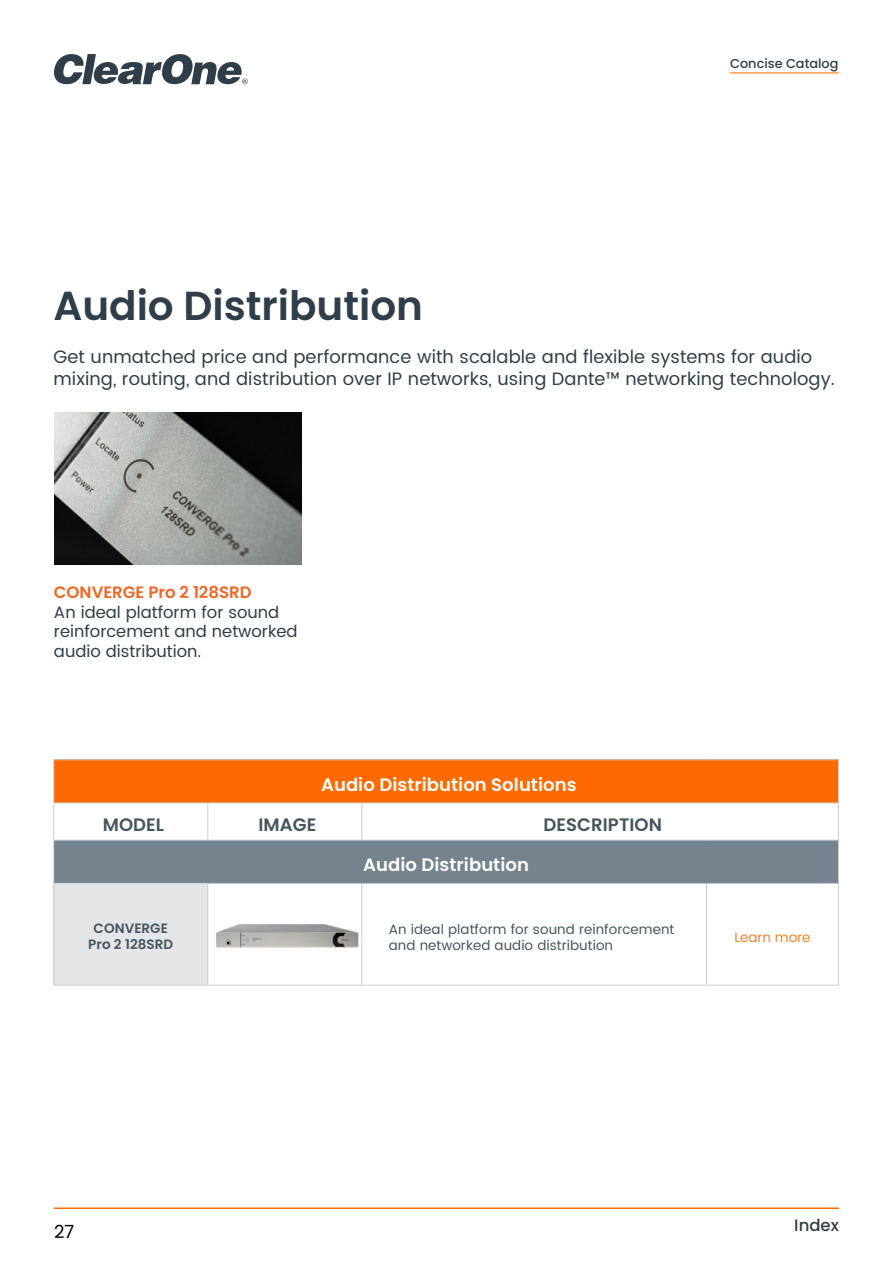
<style>
.page{position:relative;width:893px;height:1263px;background:#fff}
.page>*{position:absolute;margin:0;border:0;box-sizing:border-box;transform-origin:0 0}
.t1{font:600 40.5px "Poppins";color:#303e49}
.t2{font:18px/21.6px "Poppins";letter-spacing:.005em;color:#303e49}
.t3{font:600 18px "Poppins";letter-spacing:.005em;color:#fff}
.t4{font:600 18px "Poppins";letter-spacing:.005em;color:#455560}
.t5{font:18px "Poppins";color:#000}
.t6{font:16.5px/19.8px "Poppins";color:#2f3d47}
.t7{font:600 16.5px "Poppins";color:#ef6724}
.t8{font:500 16.5px "Poppins";color:#2f3d47}
.t9{font:13.5px/16.2px "Poppins";letter-spacing:.005em;color:#455560}
.t10{font:600 13.5px/16.2px "Poppins";letter-spacing:.005em;color:#455560;text-align:center}
.t11{font:13.5px "Poppins";color:#f58025}
.t12{font:500 12.9px "Poppins";color:#2f3d47}
</style>
<div class="page">
<svg style="left:54px;top:54px;width:194px;height:30px"></svg>
<hr style="left:730px;top:73px;width:109px;height:1px;background:#ff6a00">
<hr style="left:54px;top:1207px;width:785px;height:2px;background:#ff6a00">
<div style="left:54px;top:760px;width:784px;height:43px;background:#ff6a00"></div>
<svg style="left:54px;top:804px;width:784px;height:181px"></svg>
<div style="left:54px;top:840px;width:784px;height:43px;background:#74838e"></div>
<div style="left:54px;top:883px;width:154px;height:102px;background:#e4e5e6"></div>
<hr style="left:53px;top:759px;width:155px;height:1px;background:#cccfd0">
<hr style="left:53px;top:760px;width:1px;height:43px;background:#cccfd0">
<hr style="left:208px;top:759px;width:154px;height:1px;background:#cccfd0">
<hr style="left:362px;top:759px;width:344px;height:1px;background:#cccfd0">
<hr style="left:706px;top:759px;width:133px;height:1px;background:#cccfd0">
<hr style="left:838px;top:760px;width:1px;height:43px;background:#cccfd0">
<hr style="left:53px;top:803px;width:155px;height:1px;background:#cccfd0">
<hr style="left:53px;top:803px;width:1px;height:37px;background:#cccfd0">
<hr style="left:208px;top:803px;width:154px;height:1px;background:#cccfd0">
<hr style="left:207px;top:803px;width:1px;height:37px;background:#cccfd0">
<hr style="left:362px;top:803px;width:344px;height:1px;background:#cccfd0">
<hr style="left:361px;top:803px;width:1px;height:37px;background:#cccfd0">
<hr style="left:706px;top:803px;width:133px;height:1px;background:#cccfd0">
<hr style="left:838px;top:803px;width:1px;height:37px;background:#cccfd0">
<hr style="left:53px;top:840px;width:155px;height:1px;background:#cccfd0">
<hr style="left:53px;top:840px;width:1px;height:43px;background:#cccfd0">
<hr style="left:208px;top:840px;width:154px;height:1px;background:#cccfd0">
<hr style="left:362px;top:840px;width:344px;height:1px;background:#cccfd0">
<hr style="left:706px;top:840px;width:133px;height:1px;background:#cccfd0">
<hr style="left:838px;top:840px;width:1px;height:43px;background:#cccfd0">
<hr style="left:53px;top:883px;width:155px;height:1px;background:#cccfd0">
<hr style="left:53px;top:884px;width:1px;height:101px;background:#cccfd0">
<hr style="left:208px;top:883px;width:154px;height:1px;background:#cccfd0">
<hr style="left:207px;top:884px;width:1px;height:101px;background:#cccfd0">
<hr style="left:362px;top:883px;width:344px;height:1px;background:#cccfd0">
<hr style="left:361px;top:884px;width:1px;height:101px;background:#cccfd0">
<hr style="left:706px;top:883px;width:133px;height:1px;background:#cccfd0">
<hr style="left:706px;top:884px;width:1px;height:101px;background:#cccfd0">
<hr style="left:838px;top:884px;width:1px;height:101px;background:#cccfd0">
<hr style="left:53px;top:985px;width:155px;height:1px;background:#cccfd0">
<hr style="left:208px;top:985px;width:154px;height:1px;background:#cccfd0">
<hr style="left:362px;top:985px;width:344px;height:1px;background:#cccfd0">
<hr style="left:706px;top:985px;width:133px;height:1px;background:#cccfd0">
<img style="left:216px;top:910px;width:143px;height:48px">
<img style="left:54px;top:413px;width:247px;height:152px">
<p class="t12" style="left:730px;top:56px;width:110px">Concise Catalog</p>
<h1 class="t1" style="left:53px;top:282px;width:371px">Audio Distribution</h1>
<p class="t2" style="left:53px;top:347px;width:783px">Get unmatched price and performance with scalable and flexible systems for audio mixing, routing, and distribution over IP networks, using Dante™ networking technology.</p>
<p class="t7" style="left:54px;top:582px;width:199px">CONVERGE Pro 2 128SRD</p>
<p class="t6" style="left:54px;top:602px;width:245px">An ideal platform for sound reinforcement and networked audio distribution.</p>
<p class="t3" style="left:321px;top:774px;width:257px">Audio Distribution Solutions</p>
<p class="t4" style="left:103px;top:814px;width:63px">MODEL</p>
<p class="t4" style="left:259px;top:814px;width:59px">IMAGE</p>
<p class="t4" style="left:544px;top:814px;width:120px">DESCRIPTION</p>
<p class="t3" style="left:363px;top:854px;width:167px">Audio Distribution</p>
<p class="t10" style="left:88px;top:920px;width:87px">CONVERGE<br>Pro 2 128SRD</p>
<p class="t9" style="left:389px;top:921px;width:287px">An ideal platform for sound reinforcement and networked audio distribution</p>
<p class="t11" style="left:734px;top:928px;width:78px">Learn more</p>
<p class="t5" style="left:54px;top:1218px;width:22px">27</p>
<p class="t8" style="left:794px;top:1216px;width:46px">Index</p>
</div>
